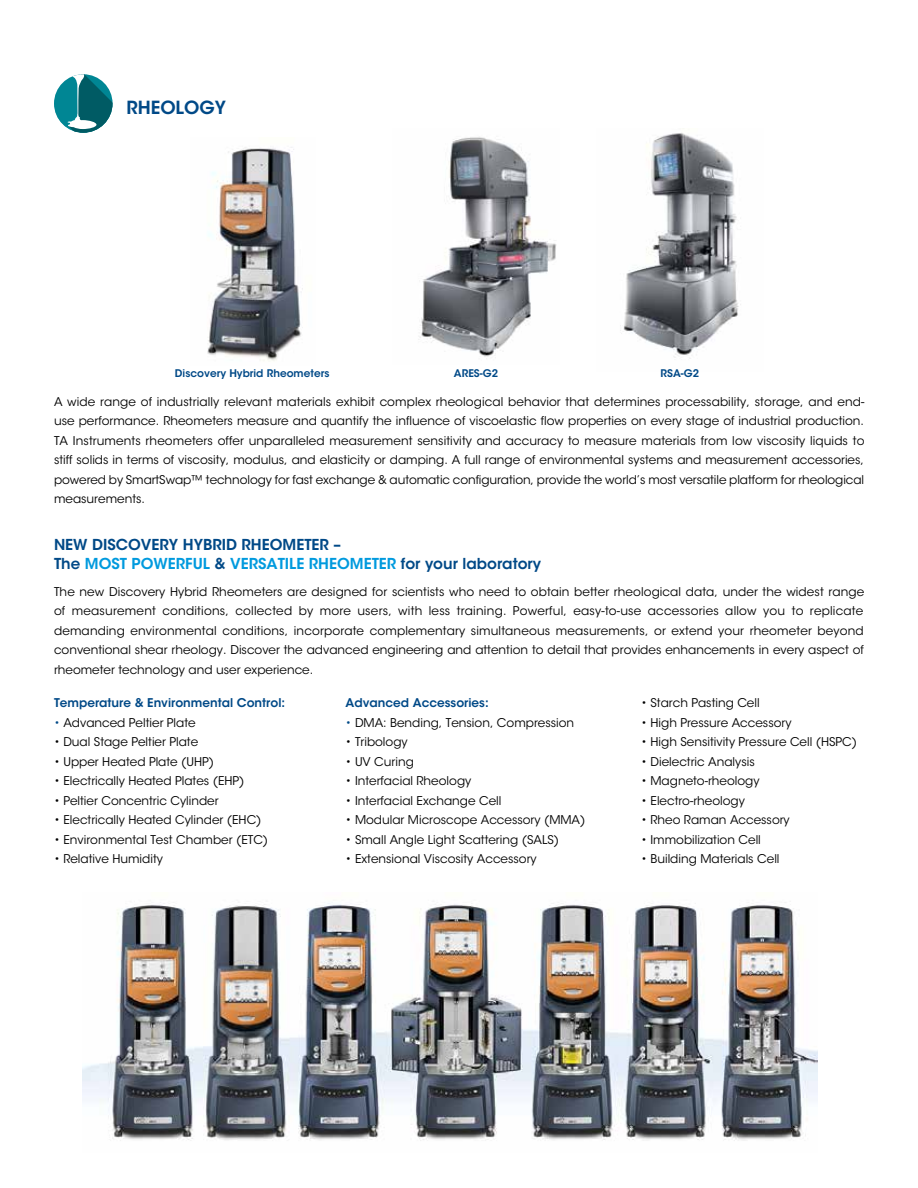
<style>
.page{position:relative;width:918px;height:1188px;background:#fff}
.page>*{position:absolute;margin:0;border:0;box-sizing:border-box;transform-origin:0 0}
.t1{font:600 18px "ITC Avant Garde Std";color:#004987}
.t2{font:600 15px/19.5px "ITC Avant Garde Std";color:#004987}
.t3{font:12px/19.5px "ITC Avant Garde Std";color:#000;text-align:justify}
.t4{font:600 12px "ITC Avant Garde Std";color:#004987}
.t5{font:600 10.5px "ITC Avant Garde Std";color:#004987}
.s1{color:#009ade}
.s2{color:#004987}
</style>
<div class="page">
<svg style="left:54px;top:74px;width:59px;height:59px"></svg>
<img style="left:83px;top:902px;width:734px;height:239px">
<img style="left:207px;top:147px;width:96px;height:214px">
<img style="left:418px;top:137px;width:139px;height:220px">
<img style="left:620px;top:133px;width:121px;height:226px">
<h1 class="t1" style="left:126px;top:96px;width:101px">RHEOLOGY</h1>
<p class="t5" style="left:175px;top:366px;width:156px">Discovery Hybrid Rheometers</p>
<p class="t5" style="left:454px;top:366px;width:46px">ARES-G2</p>
<p class="t5" style="left:661px;top:366px;width:40px">RSA-G2</p>
<p class="t3" style="left:54px;top:392px;width:812px">A wide range of industrially relevant materials exhibit complex rheological behavior that determines processability, storage, and end&shy;use performance. Rheometers measure and quantify the influence of viscoelastic flow properties on every stage of industrial production.<br>TA Instruments rheometers offer unparalleled measurement sensitivity and accuracy to measure materials from low viscosity liquids to stiff solids in terms of viscosity, modulus, and elasticity or damping. A full range of environmental systems and measurement accessories, powered by SmartSwap™ technology for fast exchange &amp; automatic configuration, provide the world’s most versatile platform for rheological measurements.</p>
<p class="t2" style="left:54px;top:535px;width:489px">NEW DISCOVERY HYBRID RHEOMETER –<br>The <span class="s1">MOST POWERFUL</span> &amp; <span class="s1">VERSATILE RHEOMETER</span> for your laboratory</p>
<p class="t3" style="left:54px;top:582px;width:812px">The new Discovery Hybrid Rheometers are designed for scientists who need to obtain better rheological data, under the widest range of measurement conditions, collected by more users, with less training. Powerful, easy-to-use accessories allow you to replicate demanding environmental conditions, incorporate complementary simultaneous measurements, or extend your rheometer beyond conventional shear rheology. Discover the advanced engineering and attention to detail that provides enhancements in every aspect of rheometer technology and user experience.</p>
<p class="t4" style="left:54px;top:695px;width:233px">Temperature &amp; Environmental Control:</p>
<p class="t3" style="left:54px;top:713px;width:143px"><span class="s2">•</span> Advanced Peltier Plate</p>
<p class="t3" style="left:54px;top:732px;width:146px">• Dual Stage Peltier Plate</p>
<p class="t3" style="left:54px;top:752px;width:162px">• Upper Heated Plate (UHP)</p>
<p class="t3" style="left:54px;top:771px;width:192px">• Electrically Heated Plates (EHP)</p>
<p class="t3" style="left:54px;top:791px;width:166px">• Peltier Concentric Cylinder</p>
<p class="t3" style="left:54px;top:810px;width:209px">• Electrically Heated Cylinder (EHC)</p>
<p class="t3" style="left:54px;top:830px;width:216px">• Environmental Test Chamber (ETC)</p>
<p class="t3" style="left:54px;top:849px;width:110px">• Relative Humidity</p>
<p class="t4" style="left:346px;top:695px;width:145px">Advanced Accessories:</p>
<p class="t3" style="left:346px;top:713px;width:230px"><span class="s2">•</span> DMA: Bending, Tension, Compression</p>
<p class="t3" style="left:346px;top:732px;width:64px">• Tribology</p>
<p class="t3" style="left:346px;top:752px;width:70px">• UV Curing</p>
<p class="t3" style="left:346px;top:771px;width:127px">• Interfacial Rheology</p>
<p class="t3" style="left:346px;top:791px;width:157px">• Interfacial Exchange Cell</p>
<p class="t3" style="left:346px;top:810px;width:241px">• Modular Microscope Accessory (MMA)</p>
<p class="t3" style="left:346px;top:830px;width:215px">• Small Angle Light Scattering (SALS)</p>
<p class="t3" style="left:346px;top:849px;width:193px">• Extensional Viscosity Accessory</p>
<p class="t3" style="left:641px;top:693px;width:120px">• Starch Pasting Cell</p>
<p class="t3" style="left:641px;top:713px;width:152px">• High Pressure Accessory</p>
<p class="t3" style="left:641px;top:732px;width:218px">• High Sensitivity Pressure Cell (HSPC)</p>
<p class="t3" style="left:641px;top:752px;width:115px">• Dielectric Analysis</p>
<p class="t3" style="left:641px;top:771px;width:120px">• Magneto-rheology</p>
<p class="t3" style="left:641px;top:791px;width:105px">• Electro-rheology</p>
<p class="t3" style="left:641px;top:810px;width:150px">• Rheo Raman Accessory</p>
<p class="t3" style="left:641px;top:830px;width:121px">• Immobilization Cell</p>
<p class="t3" style="left:641px;top:849px;width:140px">• Building Materials Cell</p>
</div>
